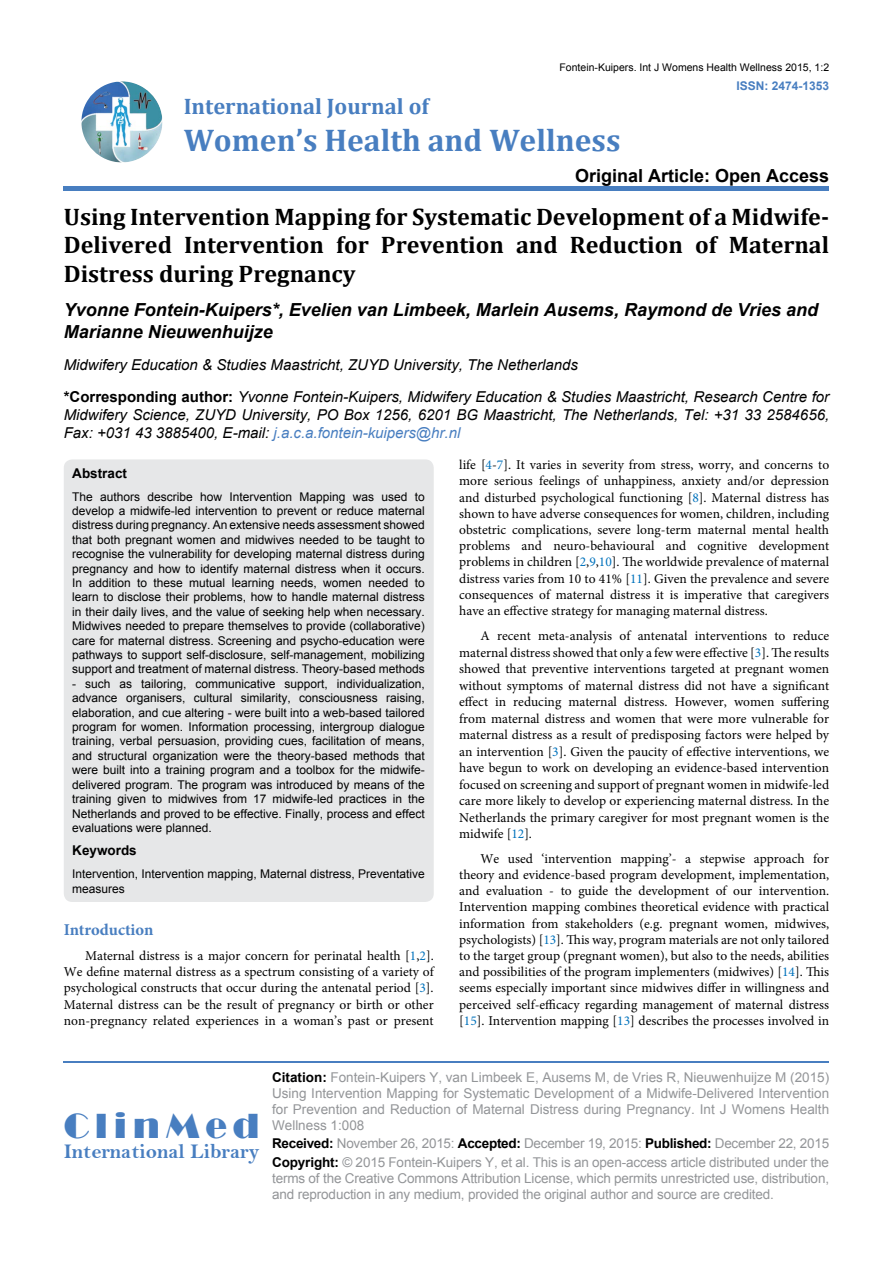
<style>
.page{position:relative;width:893px;height:1263px;background:#fff}
.page>*{position:absolute;margin:0;border:0;box-sizing:border-box;transform-origin:0 0}
.t1{font:36px "Broadway";letter-spacing:.16em;color:#487ec0}
.t2{font:700 31.5px "Cambria";color:#487ec0}
.t3{font:700 24px/28.5px "Cambria";color:#000;text-align:justify}
.t4{font:700 22.5px "Cambria";color:#487ec0}
.t5{font:21px "Bell MT Bold";color:#487ec0}
.t6{font:italic 700 18px/21.6px "Arial";color:#000}
.t7{font:700 18px "Arial";color:#000}
.t8{font:700 16.5px "Minion Pro";letter-spacing:-.005em;color:#487ec0}
.t9{font:italic 15px/32.2px "Arial";color:#000}
.t10{font:13.5px/16.2px "Minion Pro";color:#000;text-align:justify}
.t11{font:13.5px/16.2px "Arial";letter-spacing:-.01em;color:#939598}
.t12{font:700 13.5px "Arial";color:#000}
.t13{font:12px/14.4px "Arial";color:#000;text-align:justify}
.t14{font:700 12px "Arial";color:#487ec0}
.t15{font:10.5px "Arial";color:#000}
.s1{font-weight:700;font-style:normal}
.s2{color:#487ec0}
.s3{color:#0072bc}
.s4{font-weight:700;color:#000}
</style>
<div class="page">
<img style="left:81px;top:81px;width:81px;height:81px;border-radius:41px">
<div style="left:64px;top:186px;width:765px;height:5px;background:#487ec0"></div>
<hr style="left:64px;top:1061px;width:765px;height:2px;background:#487ec0">
<div style="left:64px;top:459px;width:370px;height:443px;background:#e6e7e8;border-radius:9px"></div>
<p class="t15" style="left:560px;top:61px;width:271px">Fontein-Kuipers. Int J Womens Health Wellness 2015, 1:2</p>
<p class="t14" style="left:736px;top:77px;width:94px">ISSN: 2474-1353</p>
<h3 class="t4" style="left:184px;top:90px;width:247px">International Journal of</h3>
<h2 class="t2" style="left:184px;top:118px;width:438px">Women’s Health and Wellness</h2>
<h3 class="t7" style="left:575px;top:163px;width:256px">Original Article: Open Access</h3>
<h3 class="t3" style="left:64px;top:202px;width:767px">Using Intervention Mapping for Systematic Development of a Midwife-Delivered Intervention for Prevention and Reduction of Maternal Distress during Pregnancy</h3>
<h3 class="t6" style="left:64px;top:300px;width:756px">Yvonne Fontein-Kuipers*, Evelien van Limbeek, Marlein Ausems, Raymond de Vries and<br>Marianne Nieuwenhuijze</h3>
<p class="t9" style="left:64px;top:349px;width:767px">Midwifery Education &amp; Studies Maastricht, ZUYD University, The Netherlands<br><span class="s1">*Corresponding author:</span> Yvonne Fontein-Kuipers, Midwifery Education &amp; Studies Maastricht, Research Centre for</p>
<p class="t9" style="left:64px;top:406px;width:767px;line-height:18px">Midwifery Science, ZUYD University, PO Box 1256, 6201 BG Maastricht, The Netherlands, Tel: +31 33 2584656,<br>Fax: +031 43 3885400, E-mail: <span class="s2">j.a.c.a.fontein-kuipers@hr.nl</span></p>
<p class="t12" style="left:72px;top:463px;width:56px">Abstract</p>
<p class="t13" style="left:72px;top:489px;width:354px">The authors describe how Intervention Mapping was used to develop a midwife-led intervention to prevent or reduce maternal distress during pregnancy. An extensive needs assessment showed that both pregnant women and midwives needed to be taught to recognise the vulnerability for developing maternal distress during pregnancy and how to identify maternal distress when it occurs.<br>In addition to these mutual learning needs, women needed to learn to disclose their problems, how to handle maternal distress in their daily lives, and the value of seeking help when necessary.<br>Midwives needed to prepare themselves to provide (collaborative) care for maternal distress. Screening and psycho-education were pathways to support self-disclosure, self-management, mobilizing support and treatment of maternal distress. Theory-based methods</p>
<p class="t13" style="left:72px;top:676px;width:354px">- such as tailoring, communicative support, individualization, advance organisers, cultural similarity, consciousness raising, elaboration, and cue altering - were built into a web-based tailored program for women. Information processing, intergroup dialogue training, verbal persuasion, providing cues, facilitation of means, and structural organization were the theory-based methods that were built into a training program and a toolbox for the midwife&shy;delivered program. The program was introduced by means of the training given to midwives from 17 midwife-led practices in the Netherlands and proved to be effective. Finally, process and effect evaluations were planned.</p>
<p class="t12" style="left:72px;top:841px;width:66px">Keywords</p>
<p class="t13" style="left:72px;top:867px;width:354px">Intervention, Intervention mapping, Maternal distress, Preventative measures</p>
<p class="t10" style="left:459px;top:457px;width:371px">life [<span class="s3">4</span>-<span class="s3">7</span>]. It varies in severity from stress, worry, and concerns to more serious feelings of unhappiness, anxiety and/or depression and disturbed psychological functioning [<span class="s3">8</span>]. Maternal distress has shown to have adverse consequences for women, children, including obstetric complications, severe long-term maternal mental health problems and neuro-behavioural and cognitive development problems in children [<span class="s3">2</span>,<span class="s3">9</span>,<span class="s3">10</span>]. The worldwide prevalence of maternal distress varies from 10 to 41% [<span class="s3">11</span>]. Given the prevalence and severe consequences of maternal distress it is imperative that caregivers have an effective strategy for managing maternal distress.</p>
<p class="t10" style="left:459px;top:627px;width:371px;text-indent:21px">A recent meta-analysis of antenatal interventions to reduce maternal distress showed that only a few were effective [<span class="s3">3</span>]. The results showed that preventive interventions targeted at pregnant women without symptoms of maternal distress did not have a significant effect in reducing maternal distress. However, women suffering from maternal distress and women that were more vulnerable for maternal distress as a result of predisposing factors were helped by an intervention [<span class="s3">3</span>]. Given the paucity of effective interventions, we have begun to work on developing an evidence-based intervention focused on screening and support of pregnant women in midwife-led care more likely to develop or experiencing maternal distress. In the Netherlands the primary caregiver for most pregnant women is the midwife [<span class="s3">12</span>].</p>
<p class="t10" style="left:459px;top:850px;width:371px;text-indent:21px">We used ‘intervention mapping’- a stepwise approach for theory and evidence-based program development, implementation, and evaluation - to guide the development of our intervention.<br>Intervention mapping combines theoretical evidence with practical information from stakeholders (e.g. pregnant women, midwives, psychologists) [<span class="s3">13</span>]. This way, program materials are not only tailored to the target group (pregnant women), but also to the needs, abilities and possibilities of the program implementers (midwives) [<span class="s3">14</span>]. This seems especially important since midwives differ in willingness and perceived self-efficacy regarding management of maternal distress [<span class="s3">15</span>]. Intervention mapping [<span class="s3">13</span>] describes the processes involved in</p>
<p class="t8" style="left:64px;top:918px;width:91px">Introduction</p>
<p class="t10" style="left:64px;top:947px;width:371px;text-indent:21px">Maternal distress is a major concern for perinatal health [<span class="s3">1</span>,<span class="s3">2</span>].<br>We define maternal distress as a spectrum consisting of a variety of psychological constructs that occur during the antenatal period [<span class="s3">3</span>].<br>Maternal distress can be the result of pregnancy or birth or other non-pregnancy related experiences in a woman’s past or present</p>
<h1 class="t1" style="left:64px;top:1105px;width:197px">ClinMed</h1>
<h3 class="t5" style="left:64px;top:1139px;width:197px">International Library</h3>
<p class="t11" style="left:272px;top:1068px;width:559px;text-align:justify"><span class="s4">Citation:</span> Fontein-Kuipers Y, van Limbeek E, Ausems M, de Vries R, Nieuwenhuijze M (2015)<br>Using Intervention Mapping for Systematic Development of a Midwife-Delivered Intervention for Prevention and Reduction of Maternal Distress during Pregnancy. Int J Womens Health Wellness 1:008</p>
<p class="t11" style="left:272px;top:1134px;width:559px;line-height:18.3px"><span class="s4">Received:</span> November 26, 2015: <span class="s4">Accepted:</span> December 19, 2015: <span class="s4">Published:</span> December 22, 2015<br><span class="s4">Copyright:</span> © 2015 Fontein-Kuipers Y, et al. This is an open-access article distributed under the</p>
<p class="t11" style="left:272px;top:1170px;width:559px">terms of the Creative Commons Attribution License, which permits unrestricted use, distribution, and reproduction in any medium, provided the original author and source are credited.</p>
</div>
